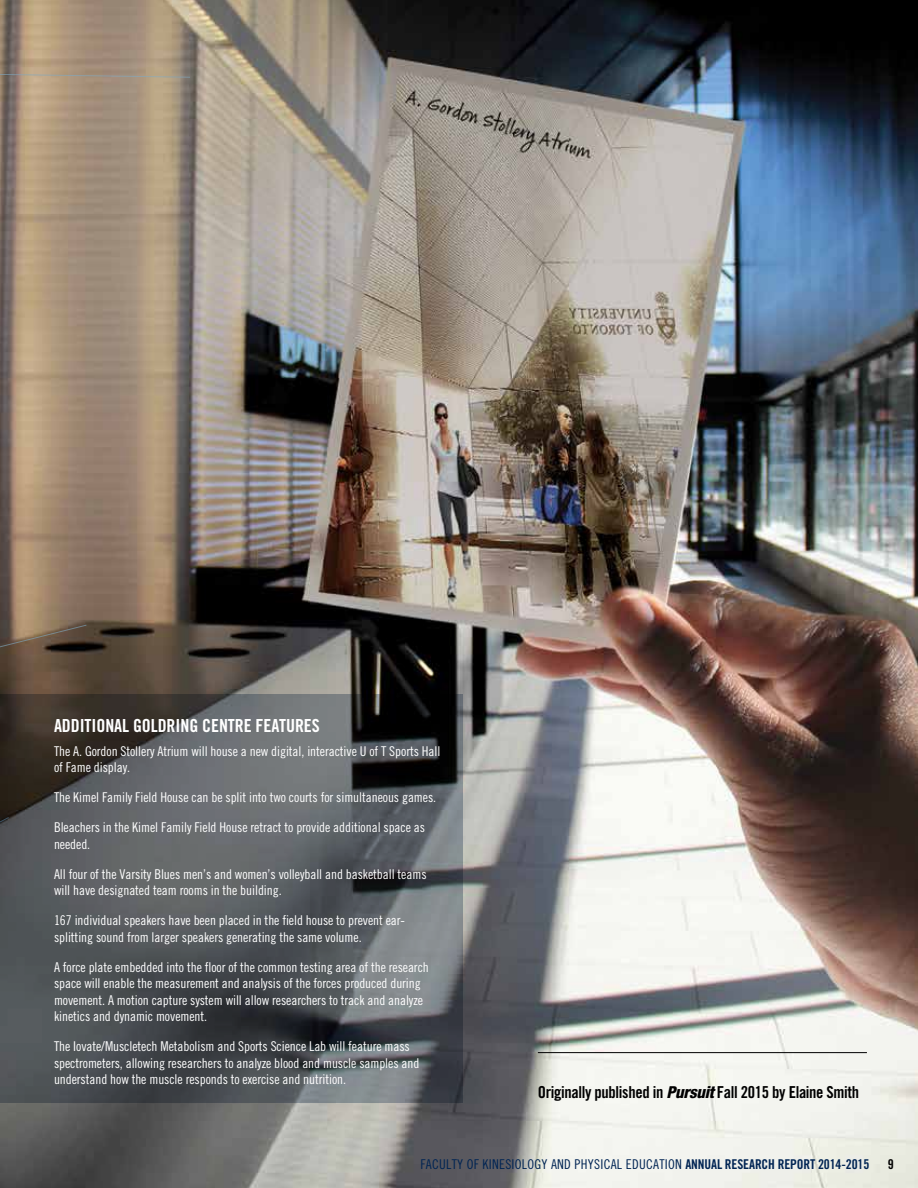
<style>
.page{position:relative;width:918px;height:1188px;background:#fff}
.page>*{position:absolute;margin:0;border:0;box-sizing:border-box;transform-origin:0 0}
.t1{font:18px "Trade Gothic Bold Cond Twenty";letter-spacing:-.005em;color:#fff}
.t2{font:16.5px "Trade Gothic Bold Cond Twenty";letter-spacing:-.02em;color:#000}
.t3{font:13.5px/16.5px "Trade Gothic Cond Eighteen";letter-spacing:-.005em;color:#fff}
.t4{font:13.5px "Trade Gothic Cond Eighteen";letter-spacing:.02em;color:#002453}
.t5{font:13.5px "Trade Gothic Bold Cond Twenty";color:#000}
.s1{font-family:"Helvetica Neue LT Std";font-weight:800;font-style:italic;font-stretch:condensed}
.s2{font-family:"Trade Gothic Bold Cond Twenty"}
</style>
<div class="page">
<img style="left:0;top:0;width:918px;height:1188px">
<svg style="left:0;top:60px;width:191px;height:18px;background:#a3917c"></svg>
<svg style="left:0;top:624px;width:87px;height:564px;background:#5b534b"></svg>
<svg style="left:0;top:694px;width:462px;height:408px;background:#525558"></svg>
<hr style="left:538px;top:1052px;width:329px;height:1px;background:#000">
<h1 class="t1" style="left:54px;top:715px;width:267px">ADDITIONAL GOLDRING CENTRE FEATURES</h1>
<p class="t3" style="left:54px;top:742px;width:388px">The A. Gordon Stollery Atrium will house a new digital, interactive U of T Sports Hall of Fame display.</p>
<p class="t3" style="left:54px;top:789px;width:384px">The Kimel Family Field House can be split into two courts for simultaneous games.</p>
<p class="t3" style="left:54px;top:819px;width:373px">Bleachers in the Kimel Family Field House retract to provide additional space as needed.</p>
<p class="t3" style="left:54px;top:865px;width:374px">All four of the Varsity Blues men’s and women’s volleyball and basketball teams will have designated team rooms in the building.</p>
<p class="t3" style="left:54px;top:912px;width:353px">167 individual speakers have been placed in the field house to prevent ear&shy;splitting sound from larger speakers generating the same volume.</p>
<p class="t3" style="left:54px;top:958px;width:376px">A force plate embedded into the floor of the common testing area of the research space will enable the measurement and analysis of the forces produced during movement. A motion capture system will allow researchers to track and analyze kinetics and dynamic movement.</p>
<p class="t3" style="left:54px;top:1038px;width:367px">The Iovate/Muscletech Metabolism and Sports Science Lab will feature mass spectrometers, allowing researchers to analyze blood and muscle samples and understand how the muscle responds to exercise and nutrition.</p>
<p class="t2" style="left:538px;top:1082px;width:323px">ORIGINALLY PUBLISHED IN <span class="s1">Pursuit</span> FALL 2015 BY ELAINE SMITH</p>
<p class="t4" style="left:420px;top:1156px;width:451px">Faculty of Kinesiology and Physical Education <span class="s2">ANNUAL RESEARRCH REPOR T 2014-2015</span></p>
<p class="t5" style="left:888px;top:1156px;width:7px">9</p>
</div>
